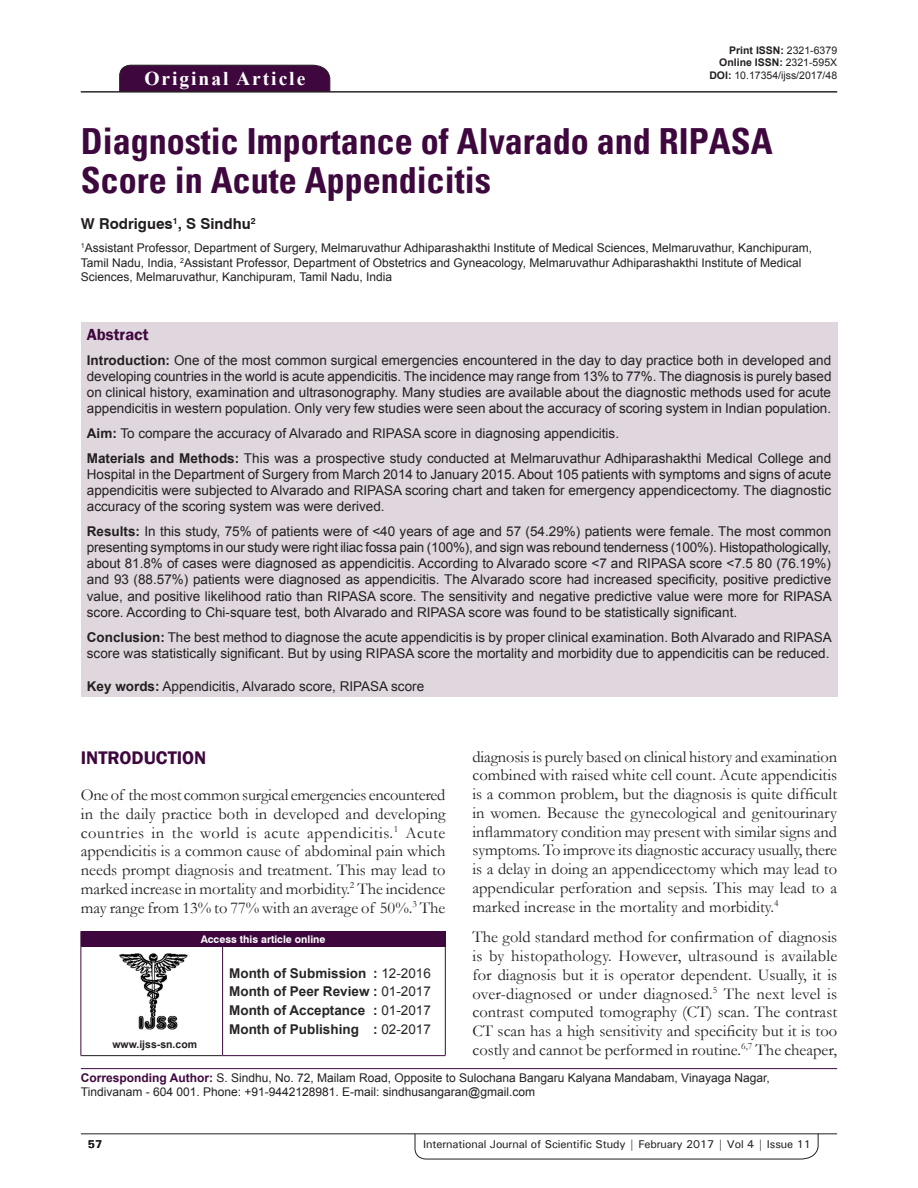
<style>
.page{position:relative;width:918px;height:1188px;background:#fff}
.page>*{position:absolute;margin:0;border:0;box-sizing:border-box;transform-origin:0 0}
.AT{font:700 condensed 36px/39px "Univers";color:#3e083e}
.AH{font:700 19.5px "Times New Roman";letter-spacing:.1em;color:#fff}
.t1{font:600 18.75px "Franklin Gothic";color:#3e083e}
.TX{font:16.5px/18.8px "Garamond";color:#231f20;text-align:justify}
.ABSH{font:600 16.5px "Franklin Gothic";color:#3e083e}
.AU{font:700 15px "Swiss 721 BT";color:#231f20}
.ABS{font:13.5px/16.2px "Arial";color:#231f20;text-align:justify}
.HIS{font:700 13.5px/18.8px "Arial";color:#282526;text-align:justify}
.KWD{font:13.5px "Arial";color:#231f20}
.AFF{font:12px/14.4px "Arial";color:#231f20}
.ADD{font:12px/14.4px "Arial";color:#231f20}
.RF{font:500 11.25px "Univers";letter-spacing:-.01em;color:#231f20}
.t2{font:700 11.25px "Univers";color:#231f20}
.DOI{font:700 10.5px "Arial";color:#231f20}
.DOI-2{font:10.5px "Arial";color:#231f20}
.AAO{font:700 10.5px "Swiss 721 BT";color:#fff}
.Web{font:700 10.5px "Arial";color:#231f20}
.s1{font-weight:400}
.s2{font-weight:700}
.s3{font-weight:700;color:#3e083e}
</style>
<div class="page">
<svg style="left:415px;top:1133px;width:404px;height:26px"></svg>
<hr style="left:81px;top:1134px;width:756px;height:1px;background:#231f20">
<div style="left:119px;top:65px;width:211px;height:26px;background:#3e083e"></div>
<hr style="left:81px;top:91px;width:756px;height:1px;background:#231f20">
<div style="left:81px;top:322px;width:756px;height:375px;background:#e0d7de"></div>
<img style="left:119px;top:953px;width:69px;height:76px">
<div style="left:81px;top:931px;width:364px;height:15px;background:#3e083e"></div>
<svg style="left:445px;top:931px;width:1px;height:15px"></svg>
<hr style="left:81px;top:946px;width:142px;height:1px;background:#3e083e">
<hr style="left:81px;top:947px;width:1px;height:108px;background:#3e083e">
<hr style="left:81px;top:1055px;width:142px;height:1px;background:#231f20">
<hr style="left:223px;top:946px;width:223px;height:1px;background:#3e083e">
<hr style="left:222px;top:947px;width:1px;height:108px;background:#3e083e">
<hr style="left:445px;top:947px;width:1px;height:108px;background:#3e083e">
<hr style="left:223px;top:1055px;width:223px;height:1px;background:#3e083e">
<hr style="left:81px;top:1068px;width:756px;height:1px;background:#3e083e">
<p class="AH" style="left:144px;top:64px;width:162px">Original Article</p>
<p class="DOI" style="left:729px;top:42px;width:109px">Print ISSN: <span class="s1">2321-6379</span></p>
<p class="DOI" style="left:719px;top:55px;width:119px">Online ISSN: <span class="s1">2321-595X</span></p>
<p class="DOI-2" style="left:709px;top:68px;width:129px"><span class="s2">DOI:</span> 10.17354/ijss/2017/48</p>
<p class="AT" style="left:81px;top:122px;width:693px">Diagnostic Importance of Alvarado and RIPASA<br>Score in Acute Appendicitis</p>
<p class="AU" style="left:81px;top:215px;width:176px">W Rodrigues<sup>1</sup>, S Sindhu<sup>2</sup></p>
<p class="AFF" style="left:81px;top:241px;width:733px"><sup>1</sup>Assistant Professor, Department of Surgery, Melmaruvathur Adhiparashakthi Institute of Medical Sciences, Melmaruvathur, Kanchipuram,<br>Tamil Nadu, India, <sup>2</sup>Assistant Professor, Department of Obstetrics and Gyneacology, Melmaruvathur Adhiparashakthi Institute of Medical<br>Sciences, Melmaruvathur, Kanchipuram, Tamil Nadu, India</p>
<p class="ABSH" style="left:87px;top:324px;width:63px">Abstract</p>
<p class="ABS" style="left:87px;top:352px;width:746px"><span class="s2">Introduction:</span> One of the most common surgical emergencies encountered in the day to day practice both in developed and developing countries in the world is acute appendicitis. The incidence may range from 13% to 77%. The diagnosis is purely based on clinical history, examination and ultrasonography. Many studies are available about the diagnostic methods used for acute appendicitis in western population. Only very few studies were seen about the accuracy of scoring system in Indian population.</p>
<p class="ABS" style="left:87px;top:425px;width:534px"><span class="s2">Aim:</span> To compare the accuracy of Alvarado and RIPASA score in diagnosing appendicitis.</p>
<p class="ABS" style="left:87px;top:450px;width:746px"><span class="s2">Materials and Methods:</span> This was a prospective study conducted at Melmaruvathur Adhiparashakthi Medical College and Hospital in the Department of Surgery from March 2014 to January 2015. About 105 patients with symptoms and signs of acute appendicitis were subjected to Alvarado and RIPASA scoring chart and taken for emergency appendicectomy. The diagnostic accuracy of the scoring system was were derived.</p>
<p class="ABS" style="left:87px;top:523px;width:747px"><span class="s2">Results:</span> In this study, 75% of patients were of &lt;40 years of age and 57 (54.29%) patients were female. The most common presenting symptoms in our study were right iliac fossa pain (100%), and sign was rebound tenderness (100%). Histopathologically, about 81.8% of cases were diagnosed as appendicitis. According to Alvarado score &lt;7 and RIPASA score &lt;7.5 80 (76.19%) and 93 (88.57%) patients were diagnosed as appendicitis. The Alvarado score had increased specificity, positive predictive value, and positive likelihood ratio than RIPASA score. The sensitivity and negative predictive value were more for RIPASA score. According to Chi-square test, both Alvarado and RIPASA score was found to be statistically significant.</p>
<p class="ABS" style="left:87px;top:629px;width:747px"><span class="s2">Conclusion:</span> The best method to diagnose the acute appendicitis is by proper clinical examination. Both Alvarado and RIPASA score was statistically significant. But by using RIPASA score the mortality and morbidity due to appendicitis can be reduced.</p>
<p class="KWD" style="left:87px;top:677px;width:339px"><span class="s2">Key words:</span> Appendicitis, Alvarado score, RIPASA score</p>
<p class="TX" style="left:473px;top:747px;width:366px">diagnosis is purely based on clinical history and examination combined with raised white cell count. Acute appendicitis is a common problem, but the diagnosis is quite difficult in women. Because the gynecological and genitourinary inflammatory condition may present with similar signs and symptoms. To improve its diagnostic accuracy usually, there is a delay in doing an appendicectomy which may lead to appendicular perforation and sepsis. This may lead to a marked increase in the mortality and morbidity.<sup>4</sup></p>
<p class="TX" style="left:473px;top:928px;width:366px">The gold standard method for confirmation of diagnosis is by histopathology. However, ultrasound is available for diagnosis but it is operator dependent. Usually, it is over-diagnosed or under diagnosed.<sup>5</sup> The next level is contrast computed tomography (CT) scan. The contrast CT scan has a high sensitivity and specificity but it is too costly and cannot be performed in routine.<sup>6,7</sup> The cheaper,</p>
<h1 class="t1" style="left:81px;top:746px;width:127px">INTRODUCTION</h1>
<p class="TX" style="left:81px;top:785px;width:366px">One of the most common surgical emergencies encountered in the daily practice both in developed and developing countries in the world is acute appendicitis.<sup>1</sup> Acute appendicitis is a common cause of abdominal pain which needs prompt diagnosis and treatment. This may lead to marked increase in mortality and morbidity.<sup>2</sup> The incidence may range from 13% to 77% with an average of 50%.<sup>3</sup> The</p>
<p class="AAO" style="left:201px;top:933px;width:126px">Access this article online</p>
<p class="HIS" style="left:229px;top:964px;width:203px">Month of Submission : <span class="s1">12-2016<br></span>Month of Peer Review : <span class="s1">01-2017<br></span>Month of Acceptance : <span class="s1">01-2017<br></span>Month of Publishing : <span class="s1">02-2017</span></p>
<p class="ADD" style="left:81px;top:1070px;width:691px"><span class="s3">Corresponding Author:</span> S. Sindhu, No. 72, Mailam Road, Opposite to Sulochana Bangaru Kalyana Mandabam, Vinayaga Nagar,<br>Tindivanam - 604 001. Phone: +91-9442128981. E-mail: sindhusangaran@gmail.com</p>
<p class="Web" style="left:112px;top:1037px;width:86px">www.ijss-sn.com</p>
<p class="t2" style="left:88px;top:1137px;width:16px">57</p>
<p class="RF" style="left:423px;top:1137px;width:389px">International Journal of Scientific Study | February 2017 | Vol 4 | Issue 11</p>
</div>
